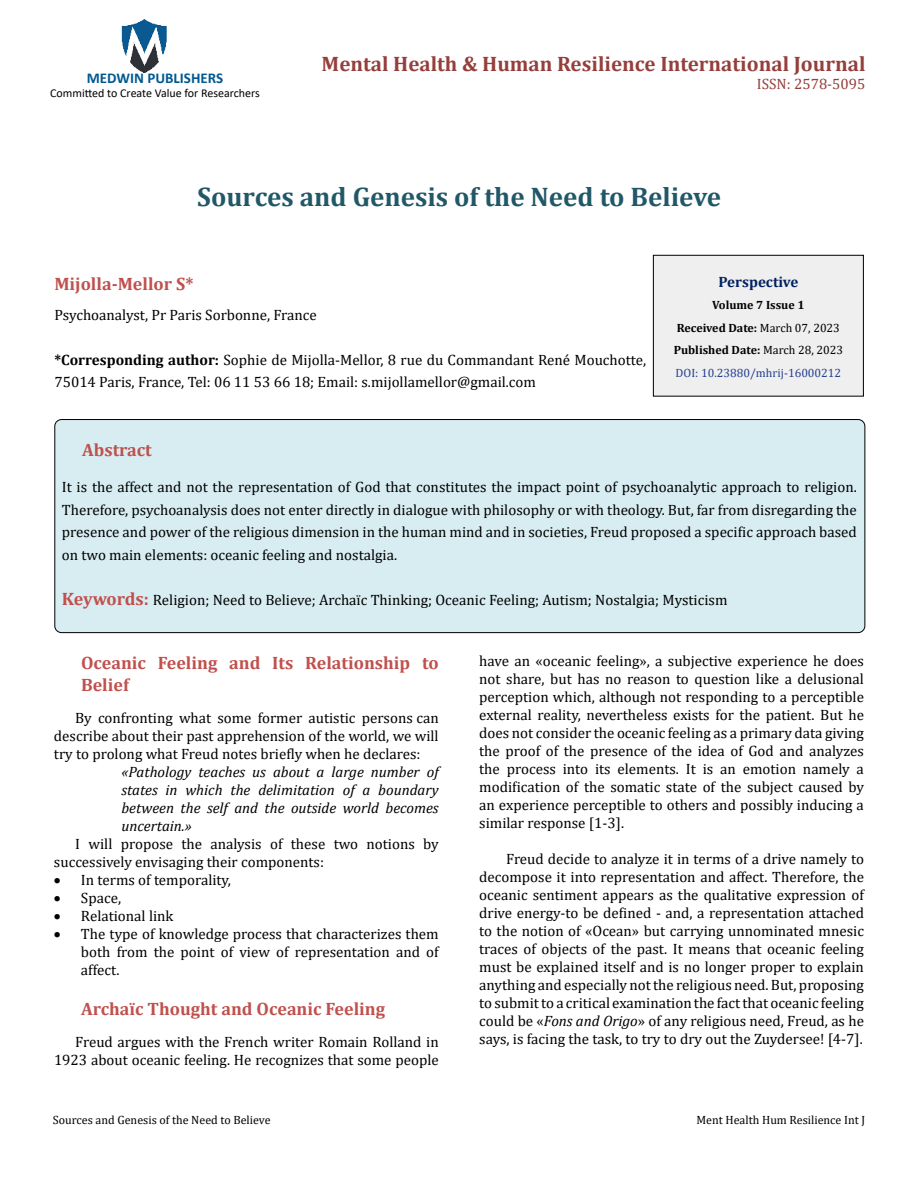
<style>
.page{position:relative;width:918px;height:1188px;background:#fff}
.page>*{position:absolute;margin:0;border:0;box-sizing:border-box;transform-origin:0 0}
.t1{font:700 27px "Cambria";color:#215868}
.t2{font:700 21px "Cambria";color:#953f3c}
.t3{font:700 18px/22.5px "Cambria";color:#c0504d}
.t4{font:15px/18px "Cambria";color:#000;text-align:justify}
.t5{font:italic 15px/18px "Cambria";color:#000;text-align:justify}
.t6{font:700 15px "Calibri";color:#005991}
.t7{font:15px "Cambria";color:#953f3c}
.t8{font:700 15px "Cambria";color:#002060}
.t9{font:700 12px/22.5px "Cambria";color:#000;text-align:center}
.t10{font:12px "Cambria";color:#000}
.t11{font:12px "Calibri";color:#000}
.s1{font-weight:700}
.s2{font-weight:400}
.s3{font-weight:400;color:#25408f}
.s4{font-weight:700;font-size:18px;color:#c0504d}
.s5{font-style:italic}
</style>
<div class="page">
<img style="left:121px;top:19px;width:46px;height:54px">
<div style="left:653px;top:255px;width:210px;height:141px;background:#efefef"></div>
<div style="left:653px;top:255px;width:211px;height:142px;border:1px solid #000"></div>
<div style="left:55px;top:420px;width:810px;height:213px;background:#d8edf2;border-radius:7px"></div>
<div style="left:54px;top:419px;width:811px;height:214px;border:1px solid #000;border-radius:7px"></div>
<p class="t6" style="left:87px;top:67px;width:138px">MEDWIN PUBLISHERS</p>
<p class="t11" style="left:50px;top:85px;width:211px">Committed to Create Value for Researchers</p>
<h2 class="t2" style="left:322px;top:49px;width:545px">Mental Health &amp; Human Resilience International Journal</h2>
<p class="t7" style="left:757px;top:75px;width:110px">ISSN: 2578-5095</p>
<h1 class="t1" style="left:197px;top:178px;width:525px">Sources and Genesis of the Need to Believe</h1>
<p class="t3" style="left:54px;top:272px;width:141px">Mijolla-Mellor S*</p>
<p class="t4" style="left:54px;top:305px;width:264px">Psychoanalyst, Pr Paris Sorbonne, France</p>
<p class="t4" style="left:54px;top:348px;width:593px;line-height:22.5px"><span class="s1">*Corresponding author:</span> Sophie de Mijolla-Mellor, 8 rue du Commandant René Mouchotte,<br>75014 Paris, France, Tel: 06 11 53 66 18; Email: s.mijollamellor@gmail.com</p>
<p class="t8" style="left:718px;top:271px;width:81px">Perspective</p>
<p class="t9" style="left:674px;top:294px;width:171px">Volume 7 Issue 1<br>Received Date: <span class="s2">March 07, 2023<br></span>Published Date: <span class="s2">March 28, 2023<br></span><span class="s3">DOI: 10.23880/mhrij-16000212</span></p>
<p class="t3" style="left:82px;top:438px;width:71px">Abstract</p>
<p class="t4" style="left:62px;top:476px;width:797px;line-height:22.5px">It is the affect and not the representation of God that constitutes the impact point of psychoanalytic approach to religion.<br>Therefore, psychoanalysis does not enter directly in dialogue with philosophy or with theology. But, far from disregarding the presence and power of the religious dimension in the human mind and in societies, Freud proposed a specific approach based on two main elements: oceanic feeling and nostalgia.</p>
<p class="t4" style="left:62px;top:591px;width:667px"><span class="s4">Keywords:</span> Religion; Need to Believe; Archaïc Thinking; Oceanic Feeling; Autism; Nostalgia; Mysticism</p>
<p class="t3" style="left:81px;top:651px;width:359px">Oceanic Feeling and Its Relationship to<br>Belief</p>
<p class="t4" style="left:54px;top:709px;width:386px;text-indent:21px">By confronting what some former autistic persons can describe about their past apprehension of the world, we will try to prolong what Freud notes briefly when he declares:</p>
<p class="t5" style="left:121px;top:762px;width:319px">«Pathology teaches us about a large number of states in which the delimitation of a boundary between the self and the outside world becomes uncertain.»</p>
<p class="t4" style="left:54px;top:835px;width:386px;text-indent:21px">I will propose the analysis of these two notions by successively envisaging their components:</p>
<p class="t4" style="left:54px;top:871px;width:179px">• In terms of temporality,</p>
<p class="t4" style="left:54px;top:889px;width:69px">• Space,</p>
<p class="t4" style="left:54px;top:907px;width:121px">• Relational link</p>
<p class="t4" style="left:81px;top:925px;width:359px;text-indent:-27px">• The type of knowledge process that characterizes them both from the point of view of representation and of affect.</p>
<p class="t3" style="left:81px;top:997px;width:306px">Archaïc Thought and Oceanic Feeling</p>
<p class="t4" style="left:54px;top:1033px;width:386px;text-align:right">Freud argues with the French writer Romain Rolland in<br>1923 about oceanic feeling. He recognizes that some people</p>
<p class="t4" style="left:479px;top:652px;width:386px">have an «oceanic feeling», a subjective experience he does not share, but has no reason to question like a delusional perception which, although not responding to a perceptible external reality, nevertheless exists for the patient. But he does not consider the oceanic feeling as a primary data giving the proof of the presence of the idea of God and analyzes the process into its elements. It is an emotion namely a modification of the somatic state of the subject caused by an experience perceptible to others and possibly inducing a similar response [1-3].</p>
<p class="t4" style="left:479px;top:850px;width:386px;text-indent:27px">Freud decide to analyze it in terms of a drive namely to decompose it into representation and affect. Therefore, the oceanic sentiment appears as the qualitative expression of drive energy-to be defined - and, a representation attached to the notion of «Ocean» but carrying unnominated mnesic traces of objects of the past. It means that oceanic feeling must be explained itself and is no longer proper to explain anything and especially not the religious need. But, proposing to submit to a critical examination the fact that oceanic feeling could be «<span class="s5">Fons and Origo</span>» of any religious need, Freud, as he says, is facing the task, to try to dry out the Zuydersee! [4-7].</p>
<p class="t10" style="left:53px;top:1113px;width:219px">Sources and Genesis of the Need to Believe</p>
<p class="t10" style="left:697px;top:1113px;width:170px">Ment Health Hum Resilience Int J</p>
</div>
